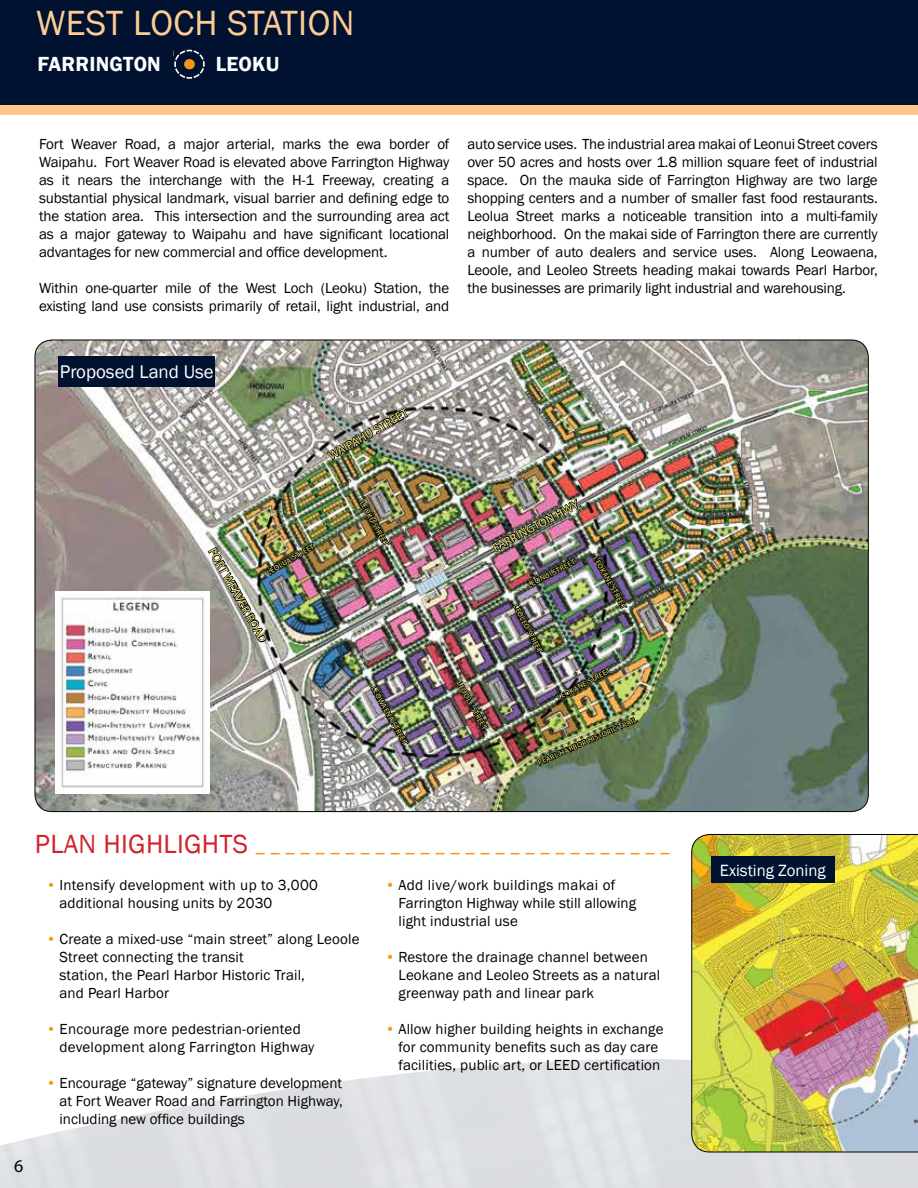
<style>
.page{position:relative;width:918px;height:1188px;background:#fff}
.page>*{position:absolute;margin:0;border:0;box-sizing:border-box;transform-origin:0 0}
.t1{font:36px "Franklin Gothic";letter-spacing:.01em;color:#fdcb94}
.t2{font:27px "Franklin Gothic";letter-spacing:.01em;color:#d2232a}
.t3{font:600 21px "Franklin Gothic";letter-spacing:.01em;color:#fff}
.t4{font:18.9px "Franklin Gothic";color:#fff}
.t5{font:18px "Myriad Pro";color:#000}
.t6{font:16.65px "Franklin Gothic";color:#fff}
.t7{font:15px/18px "Franklin Gothic";letter-spacing:.01em;color:#000}
.t8{font:15px/18px "Franklin Gothic";letter-spacing:-.01em;color:#000}
.t9{font:12px "Myriad Pro";color:#fff579}
.t10{font:7.5px "Myriad Pro";color:#fff579}
.s1{color:#f7941e}
</style>
<div class="page">
<svg style="left:256px;top:853px;width:413px;height:1px"></svg>
<div style="left:0;top:0;width:918px;height:106px;background:#001230"></div>
<div style="left:0;top:105px;width:918px;height:10px;background:#fdc689"></div>
<svg style="left:174px;top:50px;width:31px;height:29px"></svg>
<img style="left:35px;top:340px;width:833px;height:472px">
<img style="left:56px;top:591px;width:154px;height:202px">
<div style="left:59px;top:356px;width:156px;height:30px;background:#001230"></div>
<img style="left:691px;top:834px;width:227px;height:318px">
<div style="left:711px;top:857px;width:124px;height:26px;background:#001230"></div>
<img style="left:325px;top:406px;width:84px;height:56px">
<img style="left:358px;top:499px;width:33px;height:48px">
<img style="left:455px;top:679px;width:35px;height:52px">
<img style="left:512px;top:602px;width:33px;height:52px">
<img style="left:369px;top:684px;width:41px;height:62px">
<img style="left:491px;top:497px;width:91px;height:92px">
<img style="left:207px;top:541px;width:109px;height:103px">
<img style="left:592px;top:554px;width:37px;height:56px">
<img style="left:536px;top:666px;width:103px;height:101px">
<h1 class="t1" style="left:36px;top:1px;width:320px">WEST LOCH STATION</h1>
<h3 class="t3" style="left:38px;top:51px;width:125px">FARRINGTON</h3>
<h3 class="t3" style="left:216px;top:51px;width:65px">LEOKU</h3>
<p class="t7" style="left:39px;top:135px;width:412px;text-align:justify">Fort Weaver Road, a major arterial, marks the ewa border of Waipahu. Fort Weaver Road is elevated above Farrington Highway as it nears the interchange with the H-1 Freeway, creating a substantial physical landmark, visual barrier and defining edge to the station area. This intersection and the surrounding area act as a major gateway to Waipahu and have significant locational advantages for new commercial and office development.</p>
<p class="t8" style="left:39px;top:279px;width:412px">Within one-quarter mile of the West Loch (Leoku) Station, the existing land use consists primarily of retail, light industrial, and</p>
<p class="t7" style="left:467px;top:135px;width:412px;text-align:justify">auto service uses. The industrial area makai of Leonui Street covers over 50 acres and hosts over 1.8 million square feet of industrial space. On the mauka side of Farrington Highway are two large shopping centers and a number of smaller fast food restaurants.<br>Leolua Street marks a noticeable transition into a multi-family neighborhood. On the makai side of Farrington there are currently a number of auto dealers and service uses. Along Leowaena, Leoole, and Leoleo Streets heading makai towards Pearl Harbor, the businesses are primarily light industrial and warehousing.</p>
<p class="t4" style="left:60px;top:360px;width:155px">Proposed Land Use</p>
<p class="t9" style="left:326px;top:450px;width:91px;rotate:-30deg">WAIPAHU STREET</p>
<p class="t10" style="left:265px;top:568px;width:55px;rotate:-30deg">LEOLUA STREET</p>
<p class="t9" style="left:218px;top:545px;width:108px;rotate:60deg">FORT WEAVER ROAD</p>
<p class="t10" style="left:366px;top:499px;width:51px;rotate:61deg">LEOKU STREET</p>
<p class="t9" style="left:490px;top:542px;width:98px;rotate:-28deg">FARRINGTON HWY.</p>
<p class="t10" style="left:526px;top:581px;width:54px;rotate:-27deg">LEONUI STREET</p>
<p class="t10" style="left:520px;top:603px;width:55px;rotate:63deg">LEOLEO STREET</p>
<p class="t10" style="left:600px;top:555px;width:60px;rotate:61deg">LEOKANE STREET</p>
<p class="t10" style="left:378px;top:684px;width:67px;rotate:61deg">LEOWAENA STREET</p>
<p class="t10" style="left:463px;top:680px;width:55px;rotate:61deg">LEOOLE STREET</p>
<p class="t10" style="left:556px;top:694px;width:60px;rotate:-28deg">LEOKANE STREET</p>
<p class="t10" style="left:537px;top:759px;width:109px;rotate:-24deg">PEARL HARBOR HISTORIC TRAIL</p>
<p class="t5" style="left:14px;top:1154px;width:11px">6</p>
<h2 class="t2" style="left:35px;top:827px;width:215px">PLAN HIGHLIGHTS</h2>
<p class="t7" style="left:60px;top:876px;width:260px;text-indent:-13px"><span class="s1">•</span> Intensify development with up to 3,000 additional housing units by 2030</p>
<p class="t7" style="left:60px;top:930px;width:301px;text-indent:-14px"><span class="s1">•</span> Create a mixed-use “main street” along Leoole Street connecting the transit<br>station, the Pearl Harbor Historic Trail,<br>and Pearl Harbor</p>
<p class="t7" style="left:60px;top:1020px;width:256px;text-indent:-14px"><span class="s1">•</span> Encourage more pedestrian-oriented development along Farrington Highway</p>
<p class="t7" style="left:60px;top:1074px;width:285px;text-align:justify;text-indent:-14px"><span class="s1">•</span> Encourage “gateway” signature development at Fort Weaver Road and Farrington Highway, including new office buildings</p>
<p class="t7" style="left:399px;top:876px;width:239px;text-indent:-14px"><span class="s1">•</span> Add live/work buildings makai of<br>Farrington Highway while still allowing light industrial use</p>
<p class="t7" style="left:399px;top:948px;width:263px;text-indent:-14px"><span class="s1">•</span> Restore the drainage channel between<br>Leokane and Leoleo Streets as a natural greenway path and linear park</p>
<p class="t7" style="left:399px;top:1020px;width:267px;text-indent:-14px"><span class="s1">•</span> Allow higher building heights in exchange for community benefits such as day care facilities, public art, or LEED certification</p>
<p class="t6" style="left:720px;top:860px;width:107px">Existing Zoning</p>
</div>
